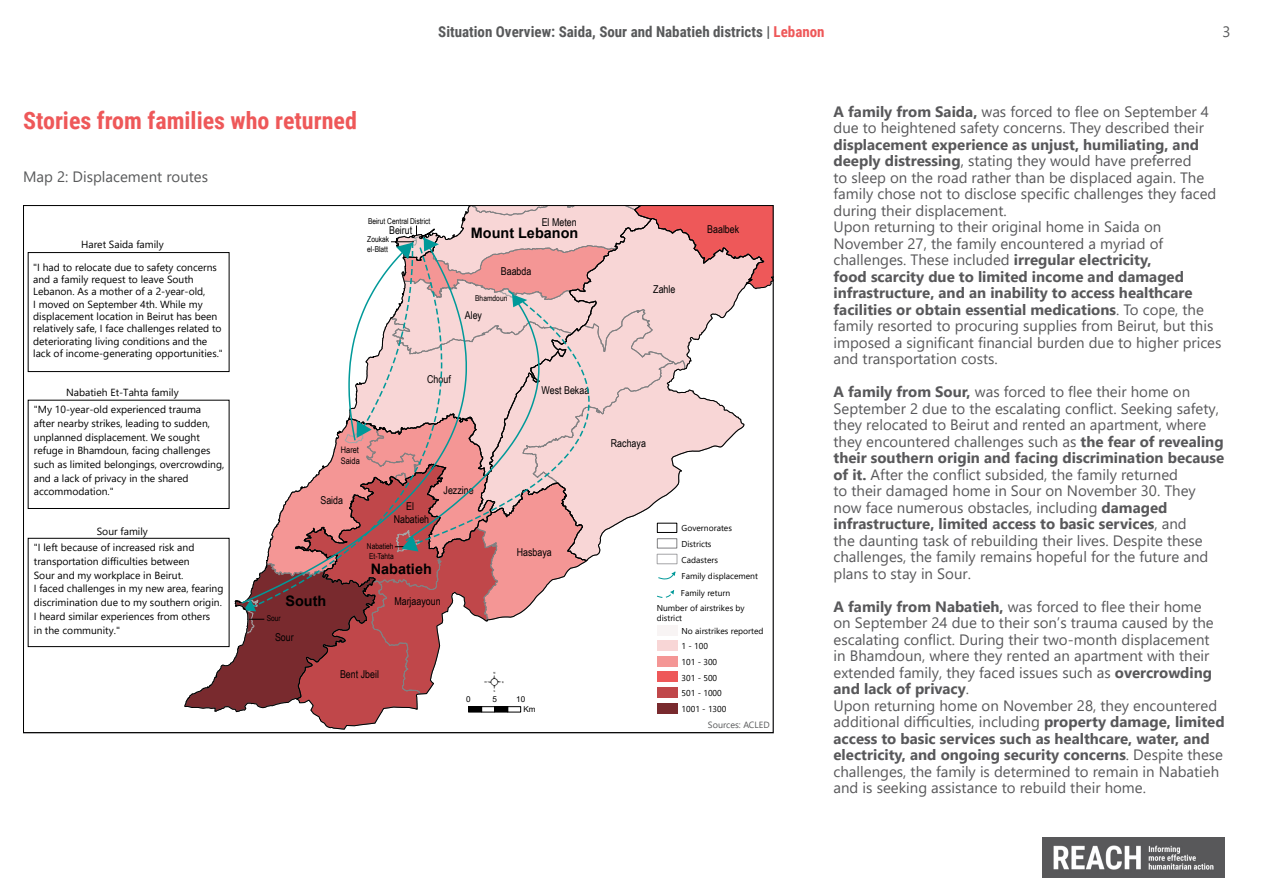
<style>
.page{position:relative;width:1263px;height:893px;background:#fff}
.page>*{position:absolute;margin:0;border:0;box-sizing:border-box;transform-origin:0 0}
.t1{font:28.65px "ESRI North";color:#000}
.t2{font:700 24px "Roboto Condensed";color:#ee5859}
.t3{font:15px/16.5px "Segoe UI";color:#58585a}
.t4{font:700 15px "Roboto Condensed";color:#58595a}
.t5{font:15px "Segoe UI";color:#58595a}
.t6{font:700 14.4px "Arial";color:#000}
.t7{font:10.8px/13px "Arial Narrow";color:#000;text-align:center}
.t8{font:10.35px/13.6px "Segoe UI";color:#000}
.t9{font:9px "Segoe UI";color:#58595a}
.t10{font:9px/10.8px "Arial Narrow";color:#000}
.t11{font:8.55px/10.2px "Segoe UI";color:#000}
.t12{font:8.1px/17.9px "Arial Narrow";color:#000}
.t13{font:8.1px/9.9px "Arial";color:#000}
.s1{color:#ee5859}
.s2{font-weight:700}
</style>
<div class="page">
<img style="left:1042px;top:838px;width:183px;height:40px">
<div style="left:28px;top:538px;width:201px;height:109px;border:1px solid #000"></div>
<div style="left:28px;top:400px;width:201px;height:109px;border:1px solid #000"></div>
<div style="left:28px;top:252px;width:201px;height:120px;border:1px solid #000"></div>
<svg style="left:183px;top:206px;width:590px;height:524px"></svg>
<p class="t4" style="left:438px;top:21px;width:388px">Situation Overview: Saida, Sour and Nabatieh districts | <span class="s1">Lebanon</span></p>
<p class="t5" style="left:1222px;top:17px;width:10px">3</p>
<h2 class="t2" style="left:23px;top:103px;width:335px">Stories from families who returned</h2>
<p class="t3" style="left:833px;top:102px;width:377px"><span class="s2">A family from Saida,</span> was forced to flee on September 4 due to heightened safety concerns. They described their</p>
<p class="t3" style="left:833px;top:135px;width:389px"><span class="s2">displacement experience as unjust, humiliating, and deeply distressing</span>, stating they would have preferred<br>to sleep on the road rather than be displaced again. The family chose not to disclose specific challenges they faced during their displacement.<br>Upon returning to their original home in Saida on November 27, the family encountered a myriad of challenges. These included <span class="s2">irregular electricity,<br>food scarcity due to limited income and damaged infrastructure, and an inability to access healthcare facilities or obtain essential medications</span>. To cope, the family resorted to procuring supplies from Beirut, but this imposed a significant financial burden due to higher prices and transportation costs.</p>
<p class="t3" style="left:833px;top:382px;width:392px"><span class="s2">A family from Sour,</span> was forced to flee their home on September 2 due to the escalating conflict. Seeking safety, they relocated to Beirut and rented an apartment, where they encountered challenges such as <span class="s2">the fear of revealing their southern origin and facing discrimination because of it.</span> After the conflict subsided, the family returned<br>to their damaged home in Sour on November 30. They now face numerous obstacles, including <span class="s2">damaged infrastructure, limited access to basic services</span>, and<br>the daunting task of rebuilding their lives. Despite these challenges, the family remains hopeful for the future and plans to stay in Sour.</p>
<p class="t3" style="left:833px;top:597px;width:393px"><span class="s2">A family from Nabatieh,</span> was forced to flee their home<br>on September 24 due to their son’s trauma caused by the escalating conflict. During their two-month displacement in Bhamdoun, where they rented an apartment with their extended family, they faced issues such as <span class="s2">overcrowding and lack of privacy</span>.<br>Upon returning home on November 28, they encountered additional difficulties, including <span class="s2">property damage, limited access to basic services such as healthcare, water, and electricity, and ongoing security concerns</span>. Despite these challenges, the family is determined to remain in Nabatieh and is seeking assistance to rebuild their home.</p>
<p class="t5" style="left:23px;top:163px;width:187px">Map 2: Displacement routes</p>
<p class="t7" style="left:542px;top:215px;width:37px">El Meten</p>
<p class="t12" style="left:367px;top:212px;width:65px">Beirut Central District<br>Zoukak</p>
<p class="t12" style="left:367px;top:240px;width:22px">el-Blatt</p>
<p class="t7" style="left:707px;top:222px;width:34px">Baalbek</p>
<p class="t7" style="left:389px;top:223px;width:25px">Beirut</p>
<p class="t6" style="left:471px;top:223px;width:109px">Mount Lebanon</p>
<p class="t8" style="left:81px;top:237px;width:84px">Haret Saida family</p>
<p class="t8" style="left:33px;top:260px;width:191px;line-height:12.3px">"I had to relocate due to safety concerns and a family request to leave South Lebanon. As a mother of a 2-year-old,<br>I moved on September 4th. While my displacement location in Beirut has been relatively safe, I face challenges related to deteriorating living conditions and the lack of income-generating opportunities."</p>
<p class="t8" style="left:66px;top:385px;width:114px">Nabatieh Et-Tahta family</p>
<p class="t7" style="left:501px;top:264px;width:32px">Baabda</p>
<p class="t7" style="left:653px;top:282px;width:24px">Zahle</p>
<p class="t12" style="left:475px;top:289px;width:34px">Bhamdoun</p>
<p class="t7" style="left:465px;top:308px;width:19px">Aley</p>
<p class="t7" style="left:427px;top:372px;width:25px">Chouf</p>
<p class="t7" style="left:542px;top:383px;width:49px">West Bekaa</p>
<p class="t8" style="left:34px;top:402px;width:192px">"My 10-year-old experienced trauma after nearby strikes, leading to sudden, unplanned displacement. We sought refuge in Bhamdoun, facing challenges such as limited belongings, overcrowding, and a lack of privacy in the shared accommodation."</p>
<p class="t7" style="left:611px;top:437px;width:37px">Rachaya</p>
<p class="t10" style="left:341px;top:444px;width:20px">Haret<br>Saida</p>
<p class="t7" style="left:444px;top:483px;width:32px">Jezzine</p>
<p class="t7" style="left:320px;top:494px;width:24px">Saida</p>
<p class="t7" style="left:394px;top:499px;width:37px">El<br>Nabatieh</p>
<p class="t11" style="left:681px;top:522px;width:52px">Governorates</p>
<p class="t8" style="left:97px;top:523px;width:53px">Sour family</p>
<p class="t11" style="left:681px;top:538px;width:32px">Districts</p>
<p class="t12" style="left:367px;top:540px;width:28px;line-height:10.2px">Nabatieh<br>Et-Tahta</p>
<p class="t8" style="left:34px;top:540px;width:191px">"I left because of increased risk and transportation difficulties between<br>Sour and my workplace in Beirut.<br>I faced challenges in my new area, fearing discrimination due to my southern origin.<br>I heard similar experiences from others<br>in the community."</p>
<p class="t7" style="left:517px;top:546px;width:37px">Hasbaya</p>
<p class="t11" style="left:681px;top:554px;width:38px">Cadasters</p>
<p class="t6" style="left:371px;top:558px;width:62px">Nabatieh</p>
<p class="t11" style="left:681px;top:570px;width:78px">Family displacement</p>
<p class="t11" style="left:681px;top:587px;width:51px">Family return</p>
<p class="t6" style="left:285px;top:591px;width:42px">South</p>
<p class="t7" style="left:394px;top:594px;width:48px">Marjaayoun</p>
<p class="t11" style="left:657px;top:602px;width:89px">Number of airstrikes by district</p>
<p class="t12" style="left:267px;top:609px;width:16px">Sour</p>
<p class="t11" style="left:681px;top:625px;width:84px">No airstrikes reported</p>
<p class="t7" style="left:275px;top:631px;width:20px">Sour</p>
<p class="t11" style="left:681px;top:640px;width:28px">1 - 100</p>
<p class="t11" style="left:681px;top:656px;width:37px">101 - 300</p>
<p class="t7" style="left:340px;top:667px;width:40px">Bent Jbeil</p>
<h1 class="t1" style="left:484px;top:666px;width:21px">²</h1>
<p class="t11" style="left:681px;top:672px;width:37px">301 - 500</p>
<p class="t11" style="left:681px;top:687px;width:42px">501 - 1000</p>
<p class="t13" style="left:466px;top:694px;width:6px">0</p>
<p class="t13" style="left:492px;top:694px;width:6px">5</p>
<p class="t13" style="left:523px;top:694px;width:14px;text-indent:-7px">10<br>Km</p>
<p class="t11" style="left:681px;top:703px;width:46px">1001 - 1300</p>
<p class="t9" style="left:708px;top:716px;width:63px">Sources: ACLED</p>
</div>
